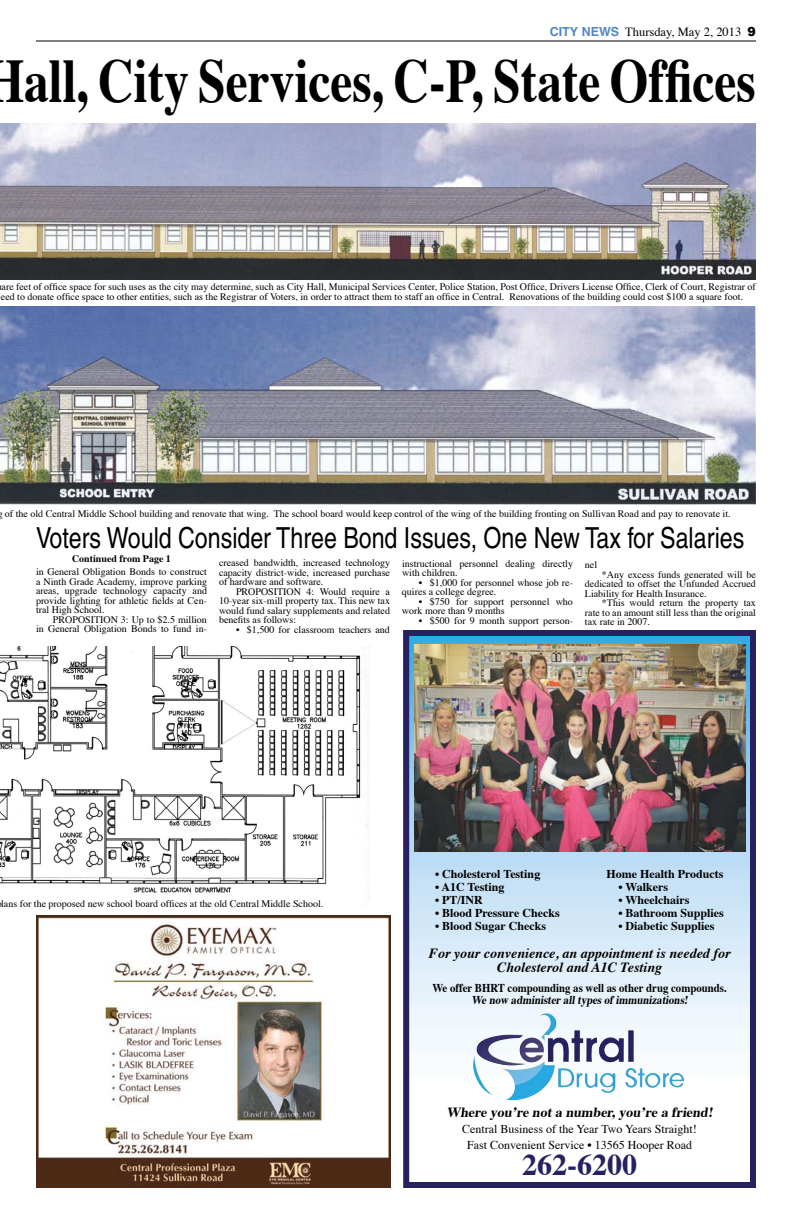
<style>
.page{position:relative;width:792px;height:1224px;background:#fff}
.page>*{position:absolute;margin:0;border:0;box-sizing:border-box;transform-origin:0 0}
.t1{font:700 62px "Times";color:#000;scale:.8 1}
.t2{font:700 30px "Times";color:#262261}
.t3{font:29px "Helvetica";color:#000;scale:.8 1}
.t4{font:italic 700 14px/14px "Times";color:#000;text-align:center}
.t5{font:700 14px "Times";color:#000}
.t6{font:12.5px "Times";color:#000}
.t7{font:700 12px "Times";color:#000}
.t8{font:700 12px/12px "Times";color:#000;text-align:center;scale:.9 1}
.t9{font:12px/16px "Times";color:#000;text-align:center}
.t10{font:10px/9.5px "Times";color:#000;text-align:justify}
.t11{font:700 10px "Times";color:#000}
.s1{font-family:"Helvetica";font-weight:700;color:#5087c7}
.s2{font-family:"Arial";font-weight:900}
</style>
<div class="page">
<hr style="left:36px;top:40px;width:720px;height:2px;background:#000">
<img style="left:410px;top:637px;width:339px;height:451px">
<div style="left:403px;top:630px;width:353px;height:558px;border:6px solid #262261"></div>
<img style="left:473px;top:1013px;width:167px;height:88px">
<img style="left:414px;top:644px;width:331px;height:207px">
<img style="left:36px;top:915px;width:354px;height:273px">
<img style="left:0;top:306px;width:756px;height:199px">
<img style="left:0;top:647px;width:370px;height:250px">
<img style="left:0;top:123px;width:756px;height:157px">
<p class="t6" style="left:550px;top:20px;width:208px"><span class="s1">CITY NEWS</span> Thursday, May 2, 2013 <span class="s2">9</span></p>
<h1 class="t1" style="left:-14px;top:22px;width:964px">Hall, City Services, C-P, State Offices</h1>
<p class="t10" style="left:1px;top:282px;width:757px">are feet of office space for such uses as the city may determine, such as City Hall, Municipal Services Center, Police Station, Post Office, Drivers License Office, Clerk of Court, Registrar of eed to donate office space to other entities, such as the Registrar of Voters, in order to attract them to staff an office in Central. Renovations of the building could cost $100 a square foot.</p>
<p class="t10" style="left:5px;top:508px;width:727px">of the old Central Middle School building and renovate that wing. The school board would keep control of the wing of the building fronting on Sullivan Road and pay to renovate it.</p>
<h3 class="t3" style="left:36px;top:521px;width:887px">Voters Would Consider Three Bond Issues, One New Tax for Salaries</h3>
<p class="t11" style="left:72px;top:550px;width:100px">Continued from Page 1</p>
<p class="t10" style="left:36px;top:566px;width:173px">in General Obligation Bonds to construct a Ninth Grade Academy, improve parking areas, upgrade technology capacity and provide lighting for athletic fields at Cen&shy;tral High School.</p>
<p class="t10" style="left:36px;top:614px;width:173px;text-align:right">PROPOSITION 3: Up to $2.5 million<br>in General Obligation Bonds to fund in-</p>
<p class="t10" style="left:219px;top:557px;width:173px">creased bandwidth, increased technology capacity district-wide, increased purchase of hardware and software.</p>
<p class="t10" style="left:219px;top:586px;width:173px;text-indent:17px">PROPOSITION 4: Would require a 10-year six-mill property tax. This new tax would fund salary supplements and related benefits as follows:</p>
<p class="t10" style="left:236px;top:624px;width:155px">• $1,500 for classroom teachers and</p>
<p class="t10" style="left:402px;top:558px;width:173px">instructional personnel dealing directly with children.</p>
<p class="t10" style="left:402px;top:577px;width:173px;text-indent:17px">• $1,000 for personnel whose job re&shy;quires a college degree.</p>
<p class="t10" style="left:402px;top:596px;width:173px;text-indent:17px">• $750 for support personnel who work more than 9 months</p>
<p class="t10" style="left:419px;top:615px;width:155px">• $500 for 9 month support person-</p>
<p class="t10" style="left:585px;top:559px;width:14px">nel</p>
<p class="t10" style="left:585px;top:569px;width:172px;text-indent:17px">*Any excess funds generated will be dedicated to offset the Unfunded Accrued Liability for Health Insurance.</p>
<p class="t10" style="left:585px;top:597px;width:173px;text-indent:17px">*This would return the property tax rate to an amount still less than the original tax rate in 2007.</p>
<p class="t10" style="left:1px;top:898px;width:324px">lans for the proposed new school board offices at the old Central Middle School.</p>
<p class="t7" style="left:435px;top:863px;width:107px">• Cholesterol Testing</p>
<p class="t7" style="left:435px;top:876px;width:71px">• A1C Testing</p>
<p class="t7" style="left:435px;top:889px;width:49px">• PT/INR</p>
<p class="t7" style="left:435px;top:902px;width:126px">• Blood Pressure Checks</p>
<p class="t7" style="left:435px;top:915px;width:113px">• Blood Sugar Checks</p>
<p class="t7" style="left:606px;top:863px;width:119px">Home Health Products</p>
<p class="t7" style="left:618px;top:876px;width:51px">• Walkers</p>
<p class="t7" style="left:618px;top:889px;width:72px">• Wheelchairs</p>
<p class="t7" style="left:618px;top:902px;width:107px">• Bathroom Supplies</p>
<p class="t7" style="left:618px;top:915px;width:98px">• Diabetic Supplies</p>
<h3 class="t4" style="left:429px;top:945px;width:303px">For your convenience, an appointment is needed for<br>Cholesterol and A1C Testing</h3>
<p class="t8" style="left:432px;top:980px;width:328px">We offer BHRT compounding as well as other drug compounds.<br>Wenow administeralltypesofimmunizations!</p>
<h3 class="t5" style="left:446px;top:1099px;width:271px">Where you’re not a number, you’re a friend!</h3>
<p class="t9" style="left:462px;top:1120px;width:236px">Central Business of the Year Two Years Straight!<br>Fast Convenient Service • 13565 Hooper Road</p>
<h2 class="t2" style="left:522px;top:1137px;width:116px">262-6200</h2>
</div>
